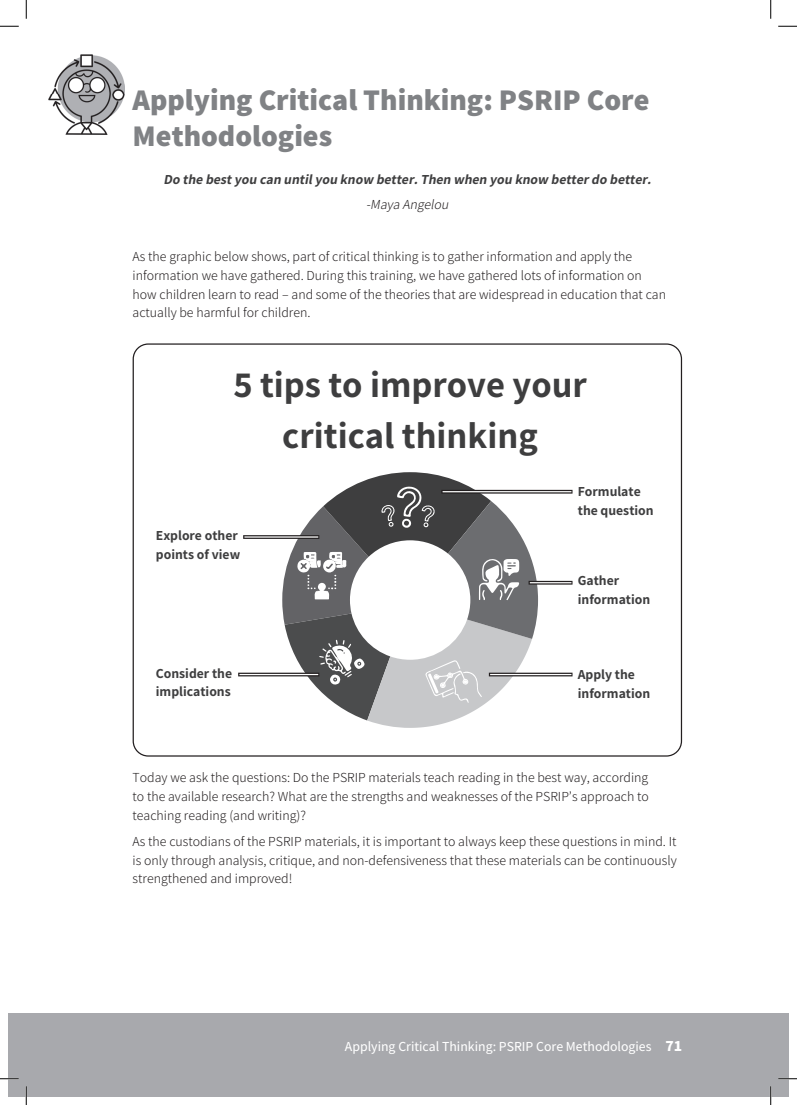
<style>
.page{position:relative;width:797px;height:1105px;background:#fff}
.page>*{position:absolute;margin:0;border:0;box-sizing:border-box;transform-origin:0 0}
.t1{font:700 36.88px/50.2px "Assistant";color:#3e3e3f;text-align:center}
.t2{font:800 30px/36px "Assistant";color:#808285}
.t3{font:300 13.75px/18.8px "Assistant";color:#231f20;text-align:justify}
.t4{font:700 13.75px/18.8px "Assistant";color:#3e3e3f}
.t5{font:italic 700 13.75px "Assistant";color:#3e3e3f}
.t6{font:500 13.75px "Assistant";color:#fff}
.t7{font:italic 300 13.75px "Assistant";color:#231f20}
.s1{font-family:"Noto Sans JP";font-weight:900}
</style>
<div class="page">
<div style="left:26px;top:1013px;width:762px;height:83px;background:#a8a9ad"></div>
<div style="left:9px;top:1013px;width:17px;height:83px;background:#a8a9ad"></div>
<svg style="left:282px;top:472px;width:256px;height:256px"></svg>
<svg style="left:243px;top:535px;width:76px;height:4px"></svg>
<hr style="left:244px;top:536px;width:74px;height:2px;background:#fff">
<hr style="left:238px;top:673px;width:81px;height:3px;background:#231f20">
<hr style="left:239px;top:674px;width:79px;height:1px;background:#fff">
<hr style="left:489px;top:673px;width:83px;height:3px;background:#231f20">
<hr style="left:490px;top:674px;width:81px;height:1px;background:#fff">
<svg style="left:528px;top:581px;width:44px;height:4px"></svg>
<hr style="left:530px;top:582px;width:41px;height:1px;background:#fff">
<svg style="left:441px;top:490px;width:131px;height:4px"></svg>
<hr style="left:442px;top:491px;width:129px;height:1px;background:#fff">
<img style="left:49px;top:54px;width:75px;height:80px">
<svg style="left:0;top:25px;width:19px;height:2px"></svg>
<svg style="left:778px;top:25px;width:19px;height:2px"></svg>
<svg style="left:0;top:1078px;width:19px;height:1px"></svg>
<svg style="left:778px;top:1078px;width:19px;height:1px"></svg>
<svg style="left:25px;top:0;width:2px;height:19px"></svg>
<svg style="left:25px;top:1086px;width:2px;height:19px"></svg>
<svg style="left:770px;top:0;width:1px;height:19px"></svg>
<svg style="left:770px;top:1086px;width:1px;height:19px"></svg>
<h2 class="t2" style="left:133px;top:81px;width:518px">Applying Critical Thinking: PSRIP Core<br>Methodologies</h2>
<p class="t5" style="left:163px;top:170px;width:492px">Do the bestyou can untilyou know better.Then when you know betterdo better.</p>
<p class="t7" style="left:366px;top:195px;width:87px">-Maya Angelou</p>
<p class="t3" style="left:133px;top:246px;width:535px;text-align:left">As the graphic below shows, part of critical thinking is to gather information and apply the information we have gathered. During this training, we have gathered lots of information on how children learn to read – and some of the theories that are widespread in education that can actually be harmful for children.</p>
<h1 class="t1" style="left:233px;top:358px;width:355px">5 tips to improve your critical thinking</h1>
<p class="t4" style="left:578px;top:482px;width:77px">Formulate the question</p>
<p class="t4" style="left:156px;top:526px;width:86px">Explore other points of view</p>
<p class="t4" style="left:156px;top:663px;width:78px">Consider the implications</p>
<p class="t4" style="left:578px;top:571px;width:74px">Gather information</p>
<p class="t4" style="left:578px;top:665px;width:74px">Apply the information</p>
<p class="t3" style="left:133px;top:768px;width:517px">Today we ask the questions: Do the PSRIP materials teach reading in the best way, according to the available research? What are the strengths and weaknesses of the PSRIP’s approach to teaching reading (and writing)?</p>
<p class="t3" style="left:133px;top:831px;width:545px">As the custodians of the PSRIP materials, it is important to always keep these questions in mind. It is only through analysis, critique, and non-defensiveness that these materials can be continuously strengthened and improved!</p>
<p class="t6" style="left:345px;top:1037px;width:339px">Applying Critical Thinking: PSRIP Core Methodologies <span class="s1">71</span></p>
</div>
